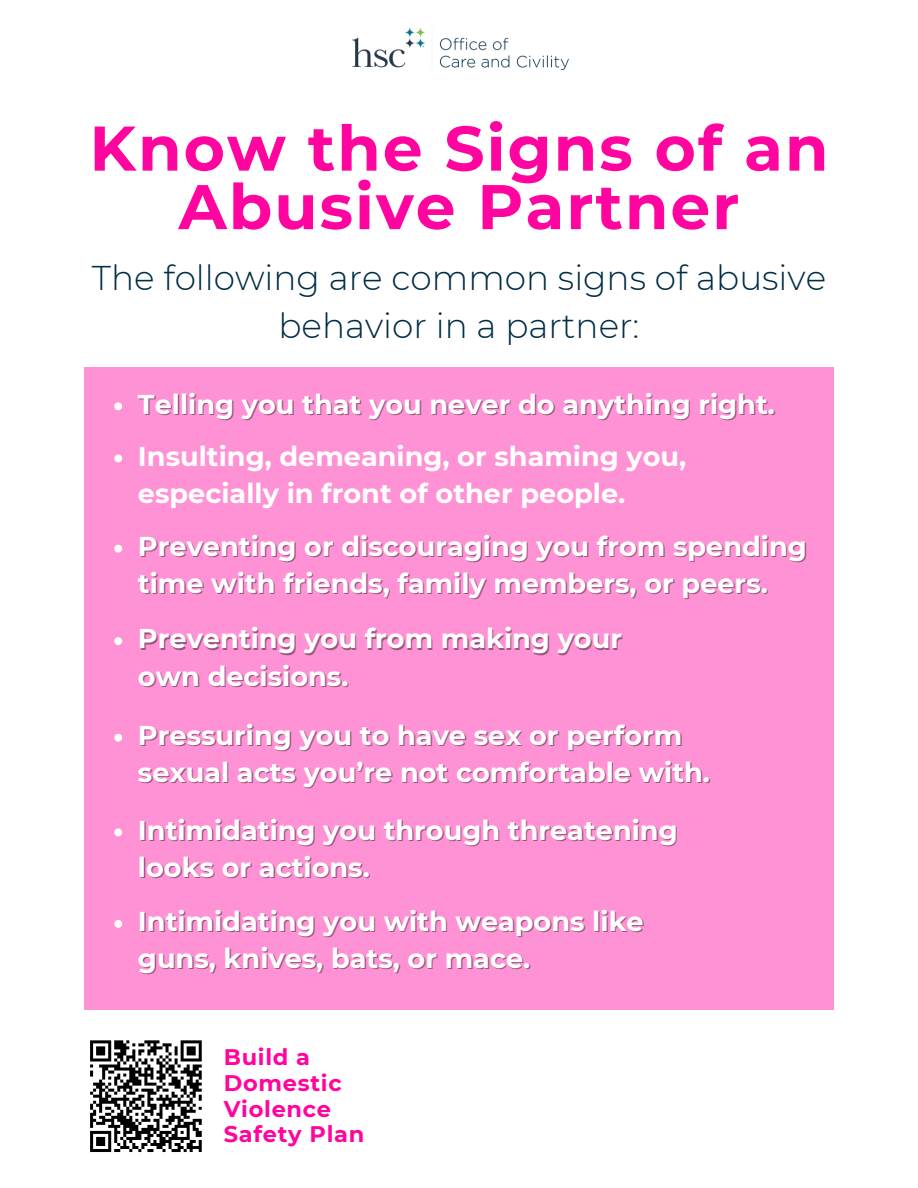
<style>
.page{position:relative;width:918px;height:1188px;background:#fff}
.page>*{position:absolute;margin:0;border:0;box-sizing:border-box;transform-origin:0 0}
.t1{font:700 63px/58.5px "Montserrat";letter-spacing:.03em;color:#ff049e;text-align:center}
.t2{font:300 34.35px/47.2px "Montserrat";color:#002d46;text-align:center}
.t3{font:700 27.15px/37.2px "Montserrat";color:#fff}
.t4{font:700 22.5px/25.8px "Montserrat";letter-spacing:.03em;color:#ff049e}
</style>
<div class="page">
<div style="left:84px;top:367px;width:750px;height:643px;background:#ff91d5"></div>
<svg style="left:90px;top:1040px;width:112px;height:112px"></svg>
<svg style="left:114px;top:402px;width:8px;height:8px"></svg>
<svg style="left:114px;top:454px;width:8px;height:8px"></svg>
<svg style="left:114px;top:545px;width:8px;height:8px"></svg>
<svg style="left:114px;top:637px;width:8px;height:8px"></svg>
<svg style="left:114px;top:734px;width:8px;height:8px"></svg>
<svg style="left:114px;top:828px;width:8px;height:8px"></svg>
<svg style="left:114px;top:920px;width:8px;height:8px"></svg>
<img style="left:353px;top:27px;width:216px;height:43px">
<h1 class="t1" style="left:89px;top:119px;width:741px">Know the Signs of an<br>Abusive Partner</h1>
<p class="t2" style="left:92px;top:254px;width:736px">The following are common signs of abusive behavior in a partner:</p>
<p class="t3" style="left:138px;top:385px;width:638px">Telling you that you never do anything right.</p>
<h1 class="t3" style="left:138px;top:437px;width:550px">Insulting, demeaning, or shaming you, especially in front of other people.</h1>
<h2 class="t3" style="left:138px;top:528px;width:670px">Preventing or discouraging you from spending</h2>
<p class="t3" style="left:138px;top:565px;width:631px">time with friends, family members, or peers.</p>
<p class="t3" style="left:138px;top:620px;width:486px">Preventing you from making your</p>
<p class="t3" style="left:138px;top:657px;width:212px">own decisions.</p>
<p class="t3" style="left:138px;top:717px;width:546px">Pressuring you to have sex or perform</p>
<p class="t3" style="left:138px;top:754px;width:574px">sexual acts you’re not comfortable with.</p>
<p class="t3" style="left:138px;top:811px;width:541px">Intimidating you through threatening</p>
<p class="t3" style="left:138px;top:849px;width:233px">looks or actions.</p>
<p class="t3" style="left:138px;top:903px;width:507px">Intimidating you with weapons like</p>
<p class="t3" style="left:138px;top:940px;width:394px">guns, knives, bats, or mace.</p>
<p class="t4" style="left:224px;top:1044px;width:142px">Build a<br>Domestic<br>Violence<br>Safety Plan</p>
</div>
